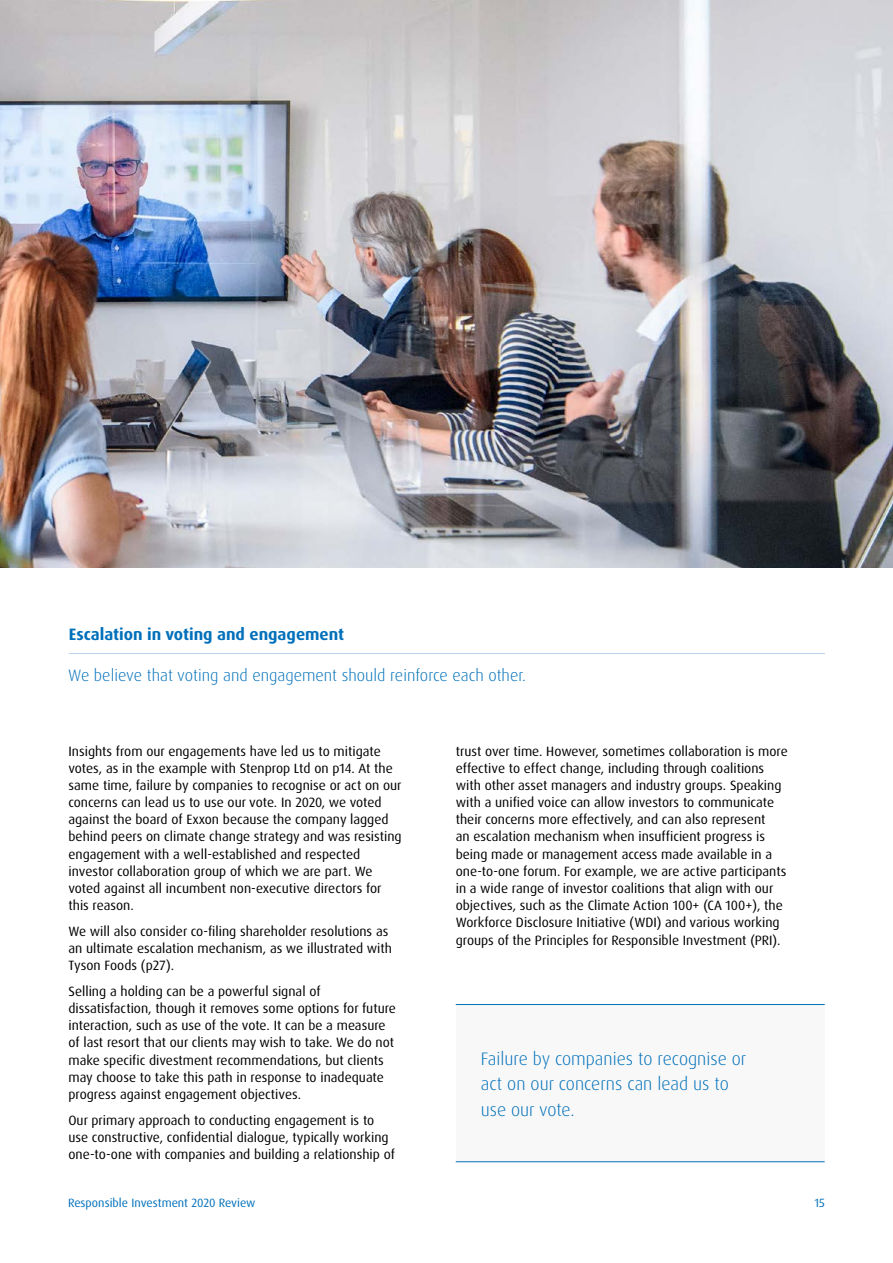
<style>
.page{position:relative;width:893px;height:1263px;background:#fff}
.page>*{position:absolute;margin:0;border:0;box-sizing:border-box;transform-origin:0 0}
.t1{font:300 18px/25.8px "Dax Pro";color:#0070ba}
.t2{font:300 16.5px "Dax Pro";color:#0070ba}
.t3{font:700 16.5px "Dax Pro";color:#0070ba}
.t4{font:13.5px/17.1px "Dax Pro";color:#000}
.t5{font:12px "Dax Pro";color:#0070ba}
</style>
<div class="page">
<img style="left:0;top:0;width:893px;height:568px">
<hr style="left:69px;top:653px;width:756px;height:1px;background:#bcd0ed">
<div style="left:456px;top:1004px;width:369px;height:158px;background:#f8f8f8"></div>
<hr style="left:456px;top:1004px;width:369px;height:1px;background:#0070ba">
<hr style="left:456px;top:1161px;width:369px;height:1px;background:#0070ba">
<p class="t3" style="left:69px;top:624px;width:277px">Escalation in voting and engagement</p>
<p class="t2" style="left:68px;top:665px;width:459px">We believe that voting and engagement should reinforce each other.</p>
<p class="t4" style="left:68px;top:742px;width:335px">Insights from our engagements have led us to mitigate votes, as in the example with Stenprop Ltd on p14. At the same time, failure by companies to recognise or act on our concerns can lead us to use our vote. In 2020, we voted against the board of Exxon because the company lagged behind peers on climate change strategy and was resisting engagement with a well-established and respected investor collaboration group of which we are part. We voted against all incumbent non-executive directors for this reason.</p>
<p class="t4" style="left:68px;top:923px;width:325px">We will also consider co-filing shareholder resolutions as an ultimate escalation mechanism, as we illustrated with<br>Tyson Foods (p27).</p>
<p class="t4" style="left:68px;top:983px;width:329px">Selling a holding can be a powerful signal of dissatisfaction, though it removes some options for future interaction, such as use of the vote. It can be a measure of last resort that our clients may wish to take. We do not make specific divestment recommendations, but clients may choose to take this path in response to inadequate progress against engagement objectives.</p>
<p class="t4" style="left:68px;top:1111px;width:328px">Our primary approach to conducting engagement is to use constructive, confidential dialogue, typically working one-to-one with companies and building a relationship of</p>
<p class="t4" style="left:456px;top:742px;width:334px">trust over time. However, sometimes collaboration is more effective to effect change, including through coalitions with other asset managers and industry groups. Speaking with a unified voice can allow investors to communicate their concerns more effectively, and can also represent<br>an escalation mechanism when insufficient progress is being made or management access made available in a one-to-one forum. For example, we are active participants in a wide range of investor coalitions that align with our objectives, such as the Climate Action 100+ (CA 100+), the Workforce Disclosure Initiative (WDI) and various working groups of the Principles for Responsible Investment (PRI).</p>
<h1 class="t1" style="left:481px;top:1045px;width:267px">Failure by companies to recognise or act on our concerns can lead us to use our vote.</h1>
<p class="t5" style="left:68px;top:1195px;width:189px">Responsible Investment 2020 Review</p>
<p class="t5" style="left:814px;top:1195px;width:12px">15</p>
</div>
